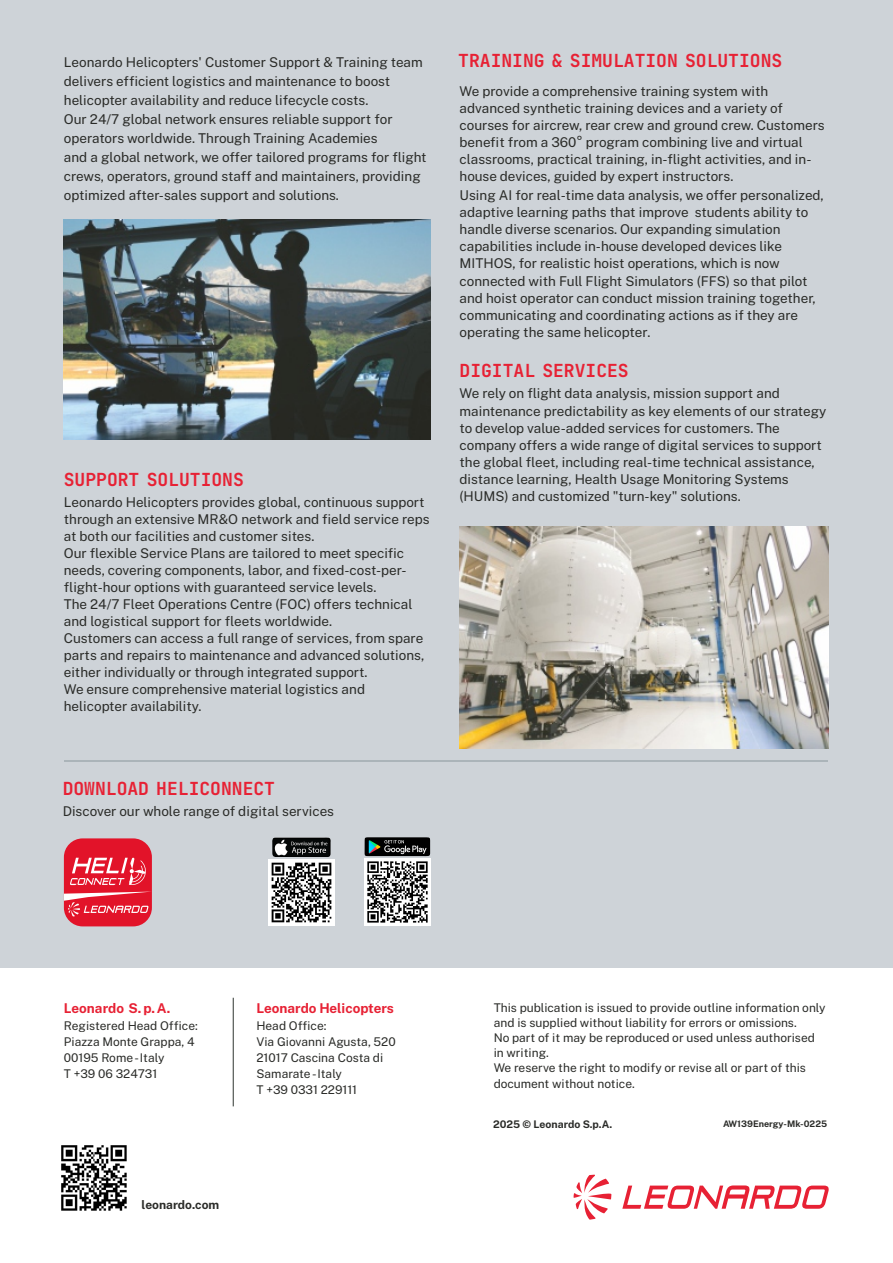
<style>
.page{position:relative;width:893px;height:1263px;background:#fff}
.page>*{position:absolute;margin:0;border:0;box-sizing:border-box;transform-origin:0 0}
.t1{font:700 18px "Tekne LDO";letter-spacing:.005em;color:#e72134}
.t2{font:13.5px/17.1px "Public Sans";color:#2a2b28}
.t3{font:700 13.5px "Public Sans";color:#e72134}
.t4{font:12px/16px "Public Sans";color:#2a2b28}
.t5{font:700 12px "Public Sans";color:#2a2b28}
.t6{font:700 10.5px "Public Sans";color:#2a2b28}
.t7{font:700 9px "Public Sans";color:#2a2b28}
</style>
<div class="page">
<div style="left:0;top:0;width:893px;height:967px;background:#ced3d8"></div>
<img style="left:460px;top:527px;width:368px;height:221px">
<img style="left:64px;top:219px;width:367px;height:220px">
<svg style="left:573px;top:1174px;width:256px;height:46px"></svg>
<hr style="left:233px;top:998px;width:1px;height:108px;background:#2f3530">
<img style="left:61px;top:1145px;width:66px;height:66px">
<img style="left:272px;top:837px;width:59px;height:20px">
<img style="left:268px;top:859px;width:67px;height:66px">
<img style="left:364px;top:859px;width:67px;height:66px">
<img style="left:364px;top:837px;width:66px;height:19px">
<hr style="left:64px;top:760px;width:763px;height:2px;background:#abb4b9">
<div style="left:64px;top:838px;width:88px;height:88px;background:#e21329;border-radius:19px"></div>
<svg style="left:64px;top:858px;width:88px;height:58px"></svg>
<p class="t2" style="left:64px;top:53px;width:364px;line-height:18.9px">Leonardo Helicopters' Customer Support &amp; Training team delivers efficient logistics and maintenance to boost helicopter availability and reduce lifecycle costs.<br>Our 24/7 global network ensures reliable support for operators worldwide. Through Training Academies<br>and a global network, we offer tailored programs for flight crews, operators, ground staff and maintainers, providing optimized after-sales support and solutions.</p>
<h1 class="t1" style="left:64px;top:467px;width:181px">SUPPORT SOLUTIONS</h1>
<p class="t2" style="left:64px;top:493px;width:367px">Leonardo Helicopters provides global, continuous support through an extensive MR&amp;O network and field service reps at both our facilities and customer sites.<br>Our flexible Service Plans are tailored to meet specific needs, covering components, labor, and fixed-cost-per&shy;flight-hour options with guaranteed service levels.<br>The 24/7 Fleet Operations Centre (FOC) offers technical and logistical support for fleets worldwide.<br>Customers can access a full range of services, from spare parts and repairs to maintenance and advanced solutions, either individually or through integrated support.<br>We ensure comprehensive material logistics and helicopter availability.</p>
<h1 class="t1" style="left:63px;top:777px;width:214px">DOWNLOAD HELICONNECT</h1>
<p class="t2" style="left:63px;top:803px;width:273px">Discover our whole range of digital services</p>
<h1 class="t1" style="left:458px;top:49px;width:325px">TRAINING &amp; SIMULATION SOLUTIONS</h1>
<p class="t2" style="left:460px;top:82px;width:367px">We provide a comprehensive training system with advanced synthetic training devices and a variety of courses for aircrew, rear crew and ground crew. Customers benefit from a 360° program combining live and virtual classrooms, practical training, in-flight activities, and in&shy;house devices, guided by expert instructors.</p>
<p class="t2" style="left:460px;top:187px;width:366px">Using AI for real-time data analysis, we offer personalized, adaptive learning paths that improve students ability to handle diverse scenarios. Our expanding simulation capabilities include in-house developed devices like MITHOS, for realistic hoist operations, which is now connected with Full Flight Simulators (FFS) so that pilot and hoist operator can conduct mission training together, communicating and coordinating actions as if they are operating the same helicopter.</p>
<h1 class="t1" style="left:460px;top:359px;width:171px">DIGITAL SERVICES</h1>
<p class="t2" style="left:459px;top:385px;width:368px">We rely on flight data analysis, mission support and maintenance predictability as key elements of our strategy to develop value-added services for customers. The company offers a wide range of digital services to support the global fleet, including real-time technical assistance, distance learning, Health Usage Monitoring Systems (HUMS) and customized "turn-key" solutions.</p>
<p class="t3" style="left:64px;top:1000px;width:108px">Leonardo S.p.A.</p>
<p class="t4" style="left:64px;top:1017px;width:135px">Registered Head Office:<br>Piazza Monte Grappa, 4<br>00195 Rome- Italy<br>T +39 06 324731</p>
<p class="t3" style="left:256px;top:1000px;width:139px">Leonardo Helicopters</p>
<p class="t4" style="left:256px;top:1017px;width:141px">Head Office:<br>Via Giovanni Agusta, 520<br>21017 Cascina Costa di<br>Samarate- Italy<br>T +39 0331 229111</p>
<p class="t5" style="left:142px;top:1198px;width:79px">leonardo.com</p>
<p class="t4" style="left:494px;top:1000px;width:333px;line-height:15.1px">This publication is issued to provide outline information only and is supplied without liability for errors or omissions.<br>No part of it may be reproduced or used unless authorised in writing.<br>We reserve the right to modify or revise all or part of this document without notice.</p>
<p class="t6" style="left:493px;top:1118px;width:121px">2025 © Leonardo S.p.A.</p>
<p class="t7" style="left:723px;top:1119px;width:106px">AW139Energy-Mk-0225</p>
</div>
